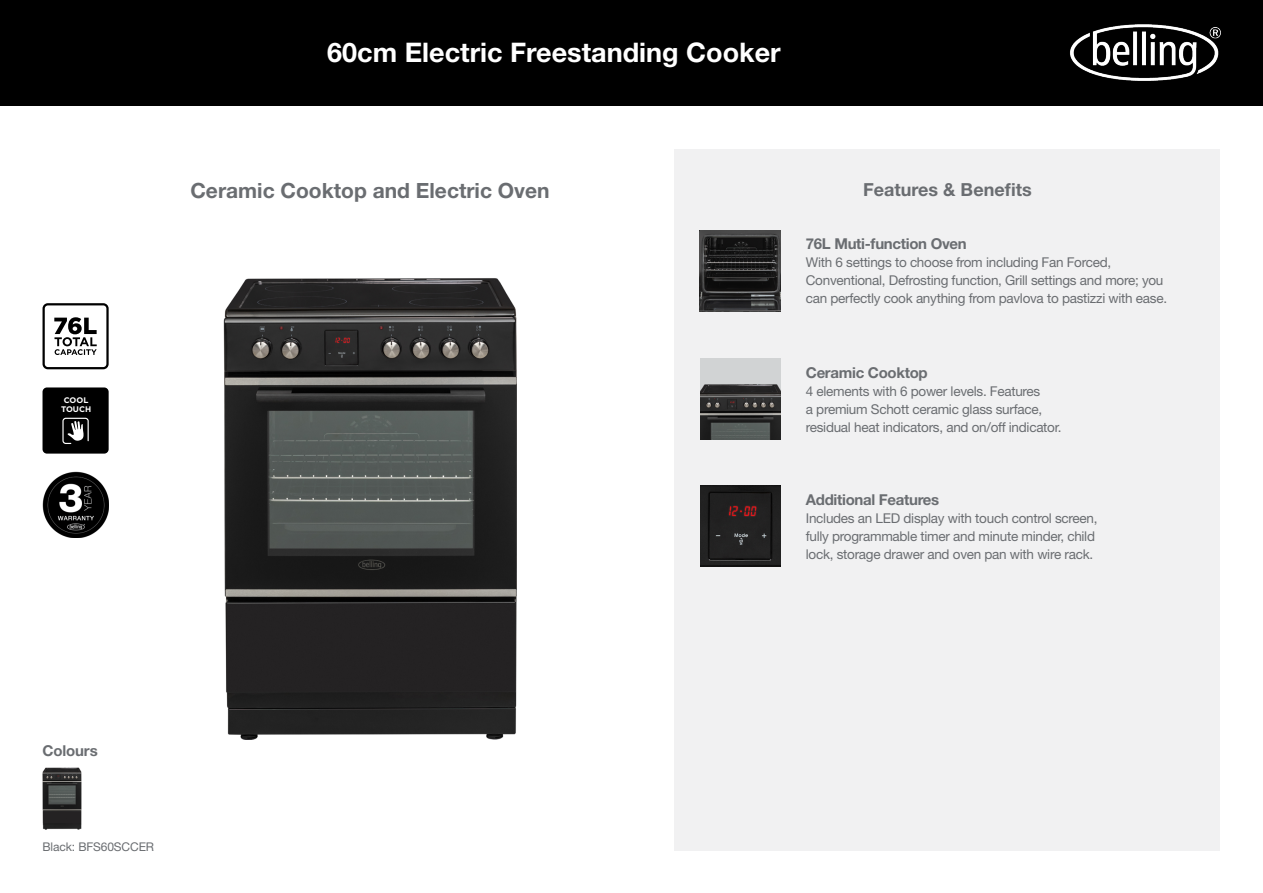
<style>
.page{position:relative;width:1263px;height:893px;background:#fff}
.page>*{position:absolute;margin:0;border:0;box-sizing:border-box;transform-origin:0 0}
.t1{font:700 27px "Helvetica Neue LT Std";color:#fff}
.t2{font:700 21px "Helvetica Neue LT Std";color:#6a6d71}
.t3{font:700 18px "Helvetica Neue LT Std";color:#6a6d71}
.t4{font:700 15px "Helvetica Neue LT Std";letter-spacing:-.02em;color:#6a6d71}
.t5{font:13.5px/18px "Helvetica Neue LT Std";letter-spacing:-.02em;color:#6a6d71}
.t6{font:12px "Helvetica Neue LT Std";letter-spacing:-.01em;color:#6a6d71}
.t7{font:700 8.1px/9px "Gotham";color:#fff;text-align:center}
</style>
<div class="page">
<div style="left:0;top:0;width:1263px;height:106px;background:#000"></div>
<img style="left:1070px;top:24px;width:150px;height:57px">
<div style="left:674px;top:149px;width:546px;height:701px;background:#f1f1f2"></div>
<div style="left:43px;top:387px;width:66px;height:67px;background:#000;border-radius:4px"></div>
<svg style="left:62px;top:418px;width:27px;height:26px"></svg>
<img style="left:43px;top:472px;width:66px;height:66px">
<div style="left:43px;top:303px;width:66px;height:66px;border:2px solid #000;border-radius:4px"></div>
<svg style="left:54px;top:317px;width:43px;height:38px"></svg>
<img style="left:700px;top:231px;width:80px;height:80px">
<img style="left:700px;top:486px;width:81px;height:81px">
<img style="left:224px;top:278px;width:293px;height:461px">
<img style="left:43px;top:768px;width:38px;height:61px">
<div style="left:700px;top:358px;width:81px;height:81px;background:#d1d3d4"></div>
<img style="left:700px;top:384px;width:81px;height:55px">
<p class="t7" style="left:61px;top:396px;width:32px">COOL<br>TOUCH</p>
<h1 class="t1" style="left:327px;top:36px;width:455px">60cm Electric Freestanding Cooker</h1>
<h2 class="t2" style="left:190px;top:177px;width:361px">Ceramic Cooktop and Electric Oven</h2>
<h3 class="t3" style="left:863px;top:178px;width:170px">Features &amp; Benefits</h3>
<p class="t4" style="left:806px;top:235px;width:162px">76L Muti-function Oven</p>
<p class="t5" style="left:806px;top:253px;width:363px">With 6 settings to choose from including Fan Forced,<br>Conventional, Defrosting function, Grill settings and more; you can perfectly cook anything from pavlova to pastizzi with ease.</p>
<p class="t4" style="left:806px;top:363px;width:123px">Ceramic Cooktop</p>
<p class="t5" style="left:806px;top:382px;width:257px">4 elements with 6 power levels. Features<br>a premium Schott ceramic glass surface, residual heat indicators, and on/off indicator.</p>
<p class="t4" style="left:806px;top:490px;width:135px">Additional Features</p>
<p class="t5" style="left:806px;top:509px;width:293px">Includes an LED display with touch control screen, fully programmable timer and minute minder, child lock, storage drawer and oven pan with wire rack.</p>
<p class="t4" style="left:43px;top:741px;width:57px">Colours</p>
<p class="t6" style="left:43px;top:839px;width:113px">Black: BFS60SCCER</p>
</div>
